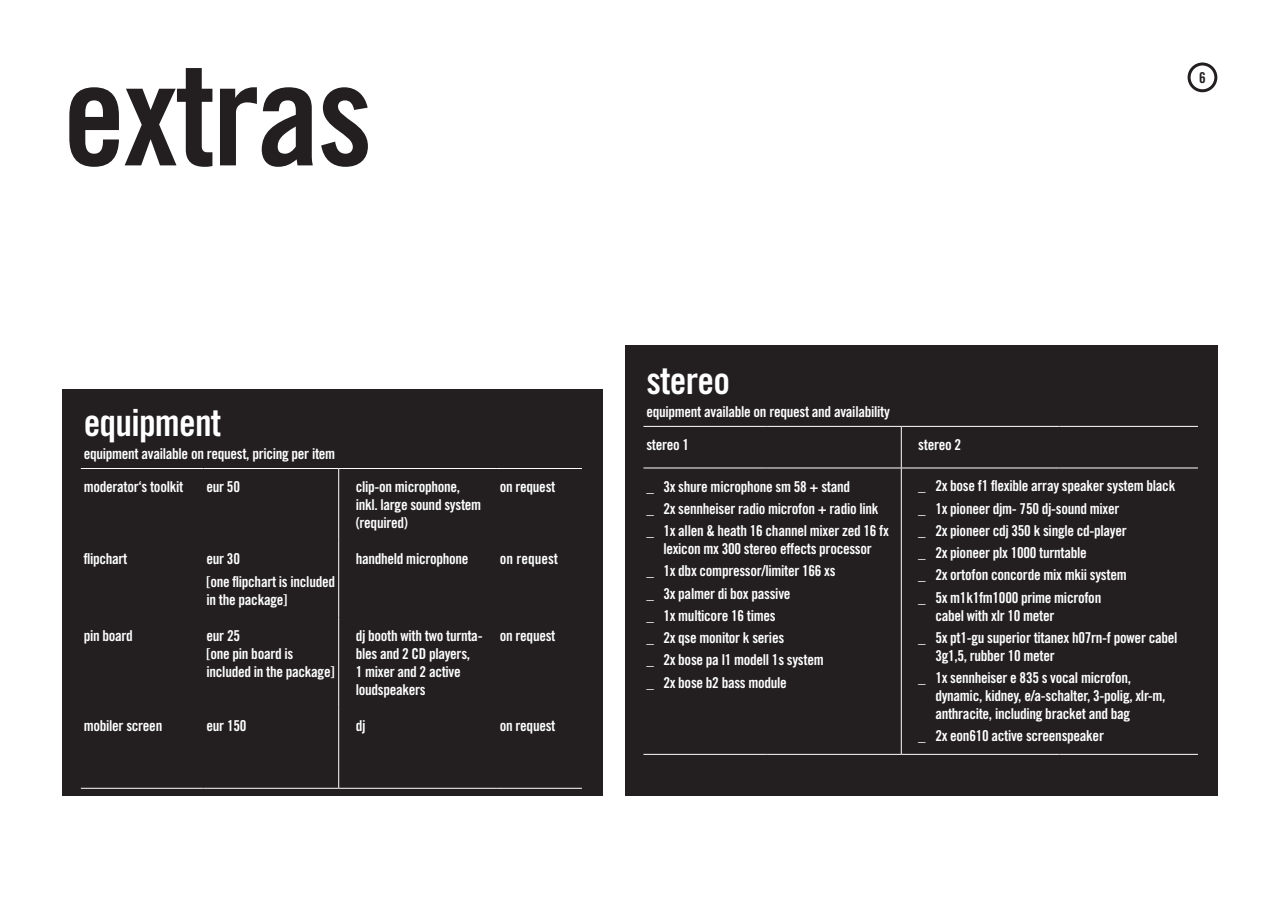
<style>
.page{position:relative;width:1280px;height:910px;background:#fff}
.page>*{position:absolute;margin:0;border:0;box-sizing:border-box;transform-origin:0 0}
.t1{font:142.5px "Trade Gothic LT Std Bd Cn 20";letter-spacing:-.02em;color:#231f20}
.t2{font:37.5px "Trade Gothic LT Std Bd Cn 20";letter-spacing:-.02em;color:#fff}
.t3{font:15px/22.2px "Trade Gothic LT Std Bd Cn 20";letter-spacing:-.02em;color:#fff}
.t4{font:15px "Trade Gothic LT Std Bd Cn 20";color:#fff}
.t5{font:15px "Trade Gothic LT Std Bd Cn 20";color:#231f20}
</style>
<div class="page">
<div style="left:1187px;top:63px;width:30px;height:29px;border:3px solid #231f20;border-radius:50%"></div>
<div style="left:63px;top:389px;width:540px;height:407px;background:#231f20"></div>
<div style="left:625px;top:345px;width:592px;height:451px;background:#231f20"></div>
<hr style="left:81px;top:468px;width:123px;height:1px;background:#fff">
<hr style="left:204px;top:468px;width:135px;height:1px;background:#fff">
<hr style="left:339px;top:468px;width:158px;height:1px;background:#fff">
<hr style="left:497px;top:468px;width:85px;height:1px;background:#fff">
<hr style="left:338px;top:469px;width:1px;height:72px;background:#fff">
<hr style="left:338px;top:541px;width:1px;height:76px;background:#fff">
<hr style="left:338px;top:617px;width:1px;height:91px;background:#fff">
<hr style="left:81px;top:788px;width:123px;height:1px;background:#fff">
<hr style="left:204px;top:788px;width:135px;height:1px;background:#fff">
<hr style="left:339px;top:788px;width:158px;height:1px;background:#fff">
<hr style="left:497px;top:788px;width:85px;height:1px;background:#fff">
<hr style="left:338px;top:708px;width:1px;height:80px;background:#fff">
<hr style="left:901px;top:427px;width:1px;height:41px;background:#fff">
<hr style="left:901px;top:468px;width:1px;height:286px;background:#fff">
<hr style="left:643px;top:426px;width:123px;height:1px;background:#fff">
<hr style="left:766px;top:426px;width:135px;height:1px;background:#fff">
<hr style="left:901px;top:426px;width:158px;height:1px;background:#fff">
<hr style="left:1059px;top:426px;width:139px;height:1px;background:#fff">
<hr style="left:643px;top:468px;width:123px;height:1px;background:#fff">
<hr style="left:766px;top:468px;width:135px;height:1px;background:#fff">
<hr style="left:901px;top:468px;width:158px;height:1px;background:#fff">
<hr style="left:1059px;top:468px;width:139px;height:1px;background:#fff">
<hr style="left:643px;top:754px;width:123px;height:1px;background:#fff">
<hr style="left:766px;top:754px;width:135px;height:1px;background:#fff">
<hr style="left:901px;top:754px;width:158px;height:1px;background:#fff">
<hr style="left:1059px;top:754px;width:139px;height:1px;background:#fff">
<h1 class="t1" style="left:63px;top:28px;width:312px">extras</h1>
<h2 class="t2" style="left:84px;top:400px;width:139px">equipment</h2>
<p class="t3" style="left:84px;top:442px;width:253px">equipment available on request, pricing per item</p>
<p class="t3" style="left:84px;top:475px;width:101px">moderator‘s toolkit</p>
<p class="t3" style="left:207px;top:475px;width:35px">eur 50</p>
<p class="t3" style="left:356px;top:478px;width:127px;line-height:18px">clip-on microphone, inkl. large sound system (required)</p>
<p class="t3" style="left:500px;top:475px;width:57px">on request</p>
<p class="t3" style="left:84px;top:548px;width:45px">flipchart</p>
<p class="t3" style="left:207px;top:548px;width:130px">eur 30<br>[one flipchart is included</p>
<p class="t3" style="left:207px;top:588px;width:82px">in the package]</p>
<p class="t3" style="left:356px;top:548px;width:114px">handheld microphone</p>
<p class="t4" style="left:500px;top:550px;width:60px">on request</p>
<p class="t3" style="left:84px;top:624px;width:51px">pin board</p>
<p class="t3" style="left:207px;top:627px;width:129px;line-height:18px">eur 25<br>[one pin board is included in the package]</p>
<p class="t3" style="left:356px;top:627px;width:128px;line-height:18px">dj booth with two turnta&shy;bles and 2 CD players,<br>1 mixer and 2 active loudspeakers</p>
<p class="t3" style="left:500px;top:624px;width:57px">on request</p>
<p class="t3" style="left:84px;top:715px;width:80px">mobiler screen</p>
<p class="t3" style="left:207px;top:715px;width:41px">eur 150</p>
<p class="t3" style="left:356px;top:715px;width:11px">dj</p>
<p class="t3" style="left:500px;top:715px;width:57px">on request</p>
<p class="t5" style="left:1199px;top:68px;width:8px">6</p>
<h2 class="t2" style="left:646px;top:358px;width:85px">stereo</h2>
<p class="t3" style="left:646px;top:400px;width:245px">equipment available on request and availability</p>
<p class="t3" style="left:646px;top:433px;width:44px">stereo 1</p>
<p class="t3" style="left:918px;top:433px;width:44px">stereo 2</p>
<p class="t3" style="left:646px;top:475px;width:244px">_ 3x shure microphone sm 58 + stand<br>_ 2x sennheiser radio microfon + radio link _ 1x allen &amp; heath 16 channel mixer zed 16 fx</p>
<p class="t3" style="left:646px;top:537px;width:227px;text-indent:17px">lexicon mx 300 stereo effects processor _ 1x dbx compressor/limiter 166 xs<br>_ 3x palmer di box passive<br>_ 1x multicore 16 times<br>_ 2x qse monitor k series<br>_ 2x bose pa l1 modell 1s system<br>_ 2x bose b2 bass module</p>
<p class="t3" style="left:918px;top:475px;width:258px">_ 2x bose f1 flexible array speaker system black _ 1x pioneer djm- 750 dj-sound mixer<br>_ 2x pioneer cdj 350 k single cd-player<br>_ 2x pioneer plx 1000 turntable<br>_ 2x ortofon concorde mix mkii system<br>_ 5x m1k1fm1000 prime microfon</p>
<p class="t3" style="left:918px;top:604px;width:261px;text-indent:17px">cabel with xlr 10 meter<br>_ 5x pt1-gu superior titanex h07rn-f power cabel</p>
<p class="t3" style="left:918px;top:644px;width:214px;text-indent:17px">3g1,5, rubber 10 meter<br>_ 1x sennheiser e 835 s vocal microfon,</p>
<p class="t3" style="left:935px;top:687px;width:232px;line-height:18px">dynamic, kidney, e/a-schalter, 3-polig, xlr-m, anthracite, including bracket and bag</p>
<p class="t3" style="left:918px;top:725px;width:187px">_ 2x eon610 active screenspeaker</p>
</div>
